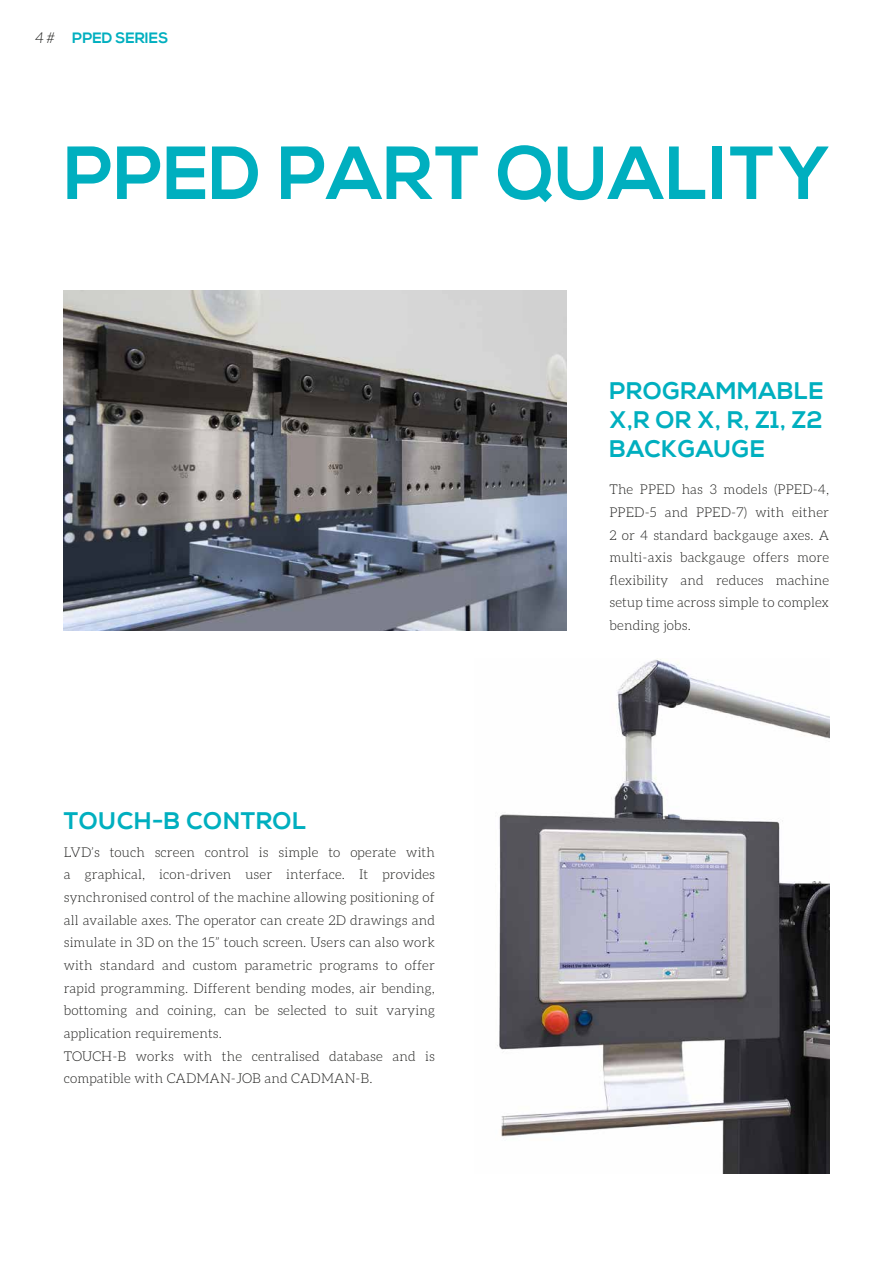
<style>
.page{position:relative;width:893px;height:1263px;background:#fff}
.page>*{position:absolute;margin:0;border:0;box-sizing:border-box;transform-origin:0 0}
.t1{font:700 75px "Nexa";color:#00afbf}
.t2{font:700 24px/28.8px "Nexa";letter-spacing:.025em;color:#00afbf;text-align:justify}
.t3{font:700 15px "Nexa";color:#00afbf}
.t4{font:300 13.5px/22.6px "Aleo";letter-spacing:.01em;color:#1d1d1b;text-align:justify}
.s1{font-family:"Aleo";font-weight:300;font-style:italic;color:#1d1d1b}
</style>
<div class="page">
<img style="left:64px;top:290px;width:503px;height:340px">
<img style="left:497px;top:658px;width:332px;height:516px">
<p class="t3" style="left:35px;top:29px;width:135px"><span class="s1">4 #</span> PPED SERIES</p>
<h1 class="t1" style="left:64px;top:130px;width:767px">PPED PART QUALITY</h1>
<h2 class="t2" style="left:64px;top:807px;width:244px">TOUCH-B CONTROL</h2>
<p class="t4" style="left:64px;top:840px;width:373px;text-align:left">LVD’s touch screen control is simple to operate with a graphical, icon-driven user interface. It provides synchronised control of the machine allowing positioning of all available axes. The operator can create 2D drawings and simulate in 3D on the 15” touch screen. Users can also work with standard and custom parametric programs to offer rapid programming. Different bending modes, air bending, bottoming and coining, can be selected to suit varying application requirements.<br>TOUCH-B works with the centralised database and is compatible with CADMAN-JOB and CADMAN-B.</p>
<h2 class="t2" style="left:609px;top:377px;width:216px">PROGRAMMABLE X,R OR X, R, Z1, Z2<br>BACKGAUGE</h2>
<p class="t4" style="left:609px;top:478px;width:221px">The PPED has 3 models (PPED-4, PPED-5 and PPED-7) with either 2 or 4 standard backgauge axes. A multi-axis backgauge offers more flexibility and reduces machine setup time across simple to complex bending jobs.</p>
</div>
